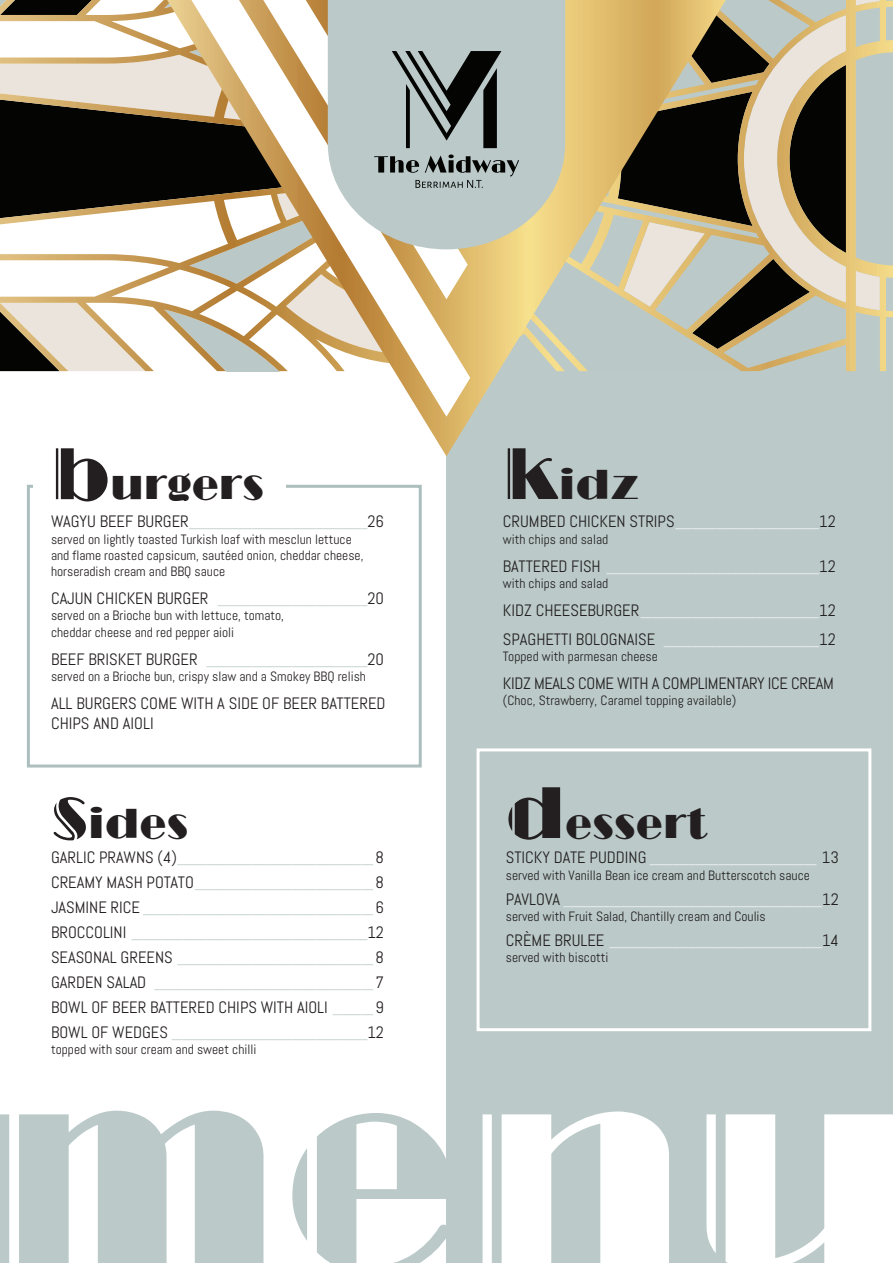
<style>
.page{position:relative;width:893px;height:1263px;background:#fff}
.page>*{position:absolute;margin:0;border:0;box-sizing:border-box;transform-origin:0 0}
.t1{font:43.35px "LTC Broadway";color:#231f20}
.t2{font:16.5px/19.8px "Abel";color:#231f20}
.t3{font:16.5px "Abel";letter-spacing:-.02em;color:#231f20}
.t4{font:13.5px/16.2px "Abel";color:#231f20}
.t5{font:10.5px "Abel";color:#acbebd}
.t6{font:10.5px "Abel";color:#fff}
.s1{font-family:"LTC Broadway Engraved";font-size:75px}
.s2{font-size:16.5px;color:#231f20}
.s3{font-size:10.5px;color:#acbebd}
</style>
<div class="page">
<div style="left:446px;top:371px;width:447px;height:892px;background:#bbcac9"></div>
<svg style="left:846px;top:0;width:47px;height:371px;background:#cccbb0"></svg>
<svg style="left:217px;top:371px;width:509px;height:85px"></svg>
<svg style="left:0;top:0;width:846px;height:371px"></svg>
<svg style="left:483px;top:1111px;width:410px;height:152px"></svg>
<svg style="left:0;top:1111px;width:454px;height:152px;fill:#bbcac9"></svg>
<div style="left:27px;top:485px;width:395px;height:282px;border:3px solid #acbebd"></div>
<div style="left:34px;top:466px;width:252px;height:32px;background:#fff"></div>
<div style="left:477px;top:748px;width:394px;height:283px;border:3px solid #fff"></div>
<h1 class="t1" style="left:51px;top:459px;width:215px"><span class="s1">b</span>urgers</h1>
<p class="t5" style="left:51px;top:517px;width:334px"><span class="s2">WAGYU BEEF BURGER</span>_______________________________<span class="s2">26</span></p>
<p class="t4" style="left:51px;top:531px;width:314px">served on lightly toasted Turkish loaf with mesclun lettuce and flame roasted capsicum, sautéed onion, cheddar cheese, horseradish cream and BBQ sauce</p>
<p class="t5" style="left:51px;top:594px;width:334px"><span class="s2">CAJUN CHICKEN BURGER</span> __________________________<span class="s2">20</span></p>
<p class="t4" style="left:51px;top:608px;width:235px">served on a Brioche bun with lettuce, tomato, cheddar cheese and red pepper aioli</p>
<p class="t5" style="left:51px;top:655px;width:334px"><span class="s2">BEEF BRISKET BURGER</span> ____________________________<span class="s2">20</span></p>
<p class="t4" style="left:51px;top:668px;width:316px">served on a Brioche bun, crispy slaw and a Smokey BBQ relish</p>
<h2 class="t2" style="left:51px;top:694px;width:336px">ALL BURGERS COME WITH A SIDE OF BEER BATTERED<br>CHIPS AND AIOLI</h2>
<h1 class="t1" style="left:51px;top:798px;width:139px"><span class="s1">s</span>ides</h1>
<p class="t5" style="left:51px;top:853px;width:334px"><span class="s2">GARLIC PRAWNS (4)</span>__________________________________ <span class="s2">8</span></p>
<p class="t5" style="left:51px;top:878px;width:335px"><span class="s2">CREAMY MASH POTATO</span>_______________________________ <span class="s2">8</span></p>
<p class="t5" style="left:51px;top:903px;width:335px"><span class="s2">JASMINE RICE</span> ________________________________________ <span class="s2">6</span></p>
<p class="t5" style="left:51px;top:928px;width:335px"><span class="s2">BROCCOLINI</span> _________________________________________<span class="s2">12</span></p>
<p class="t5" style="left:51px;top:953px;width:335px"><span class="s2">SEASONAL GREENS</span> __________________________________ <span class="s2">8</span></p>
<p class="t5" style="left:51px;top:978px;width:335px"><span class="s2">GARDEN SALAD</span> ______________________________________ <span class="s2">7</span></p>
<h2 class="t2" style="left:51px;top:997px;width:335px">BOWL OF BEER BATTERED CHIPS WITH AIOLI <span class="s3">_______</span> 9</h2>
<p class="t5" style="left:51px;top:1028px;width:335px"><span class="s2">BOWL OF WEDGES</span> __________________________________<span class="s2">12</span></p>
<p class="t4" style="left:51px;top:1041px;width:207px">topped with sour cream and sweet chilli</p>
<h1 class="t1" style="left:503px;top:459px;width:138px"><span class="s1">k</span>idz</h1>
<p class="t6" style="left:503px;top:517px;width:334px"><span class="s2">CRUMBED CHICKEN STRIPS</span>_________________________<span class="s2">12</span></p>
<p class="t4" style="left:503px;top:531px;width:107px">with chips and salad</p>
<p class="t6" style="left:503px;top:561px;width:334px"><span class="s2">BATTERED FISH</span> _____________________________________<span class="s2">12</span></p>
<p class="t4" style="left:503px;top:575px;width:107px">with chips and salad</p>
<p class="t6" style="left:503px;top:606px;width:334px"><span class="s2">KIDZ CHEESEBURGER</span> _______________________________<span class="s2">12</span></p>
<p class="t6" style="left:503px;top:634px;width:335px"><span class="s2">SPAGHETTI BOLOGNAISE</span> ___________________________<span class="s2">12</span></p>
<p class="t4" style="left:503px;top:648px;width:157px">Topped with parmesan cheese</p>
<h2 class="t3" style="left:503px;top:673px;width:333px">KIDZ MEALS COME WITH A COMPLIMENTARY ICE CREAM</h2>
<p class="t4" style="left:503px;top:693px;width:235px">(Choc, Strawberry, Caramel topping available)</p>
<h1 class="t1" style="left:506px;top:798px;width:204px"><span class="s1">d</span>essert</h1>
<p class="t6" style="left:506px;top:853px;width:334px"><span class="s2">STICKY DATE PUDDING</span> _____________________________ <span class="s2">13</span></p>
<p class="t4" style="left:506px;top:867px;width:306px">served with Vanilla Bean ice cream and Butterscotch sauce</p>
<p class="t6" style="left:506px;top:894px;width:334px"><span class="s2">PAVLOVA</span> _____________________________________________<span class="s2">12</span></p>
<p class="t4" style="left:506px;top:908px;width:261px">served with Fruit Salad, Chantilly cream and Coulis</p>
<p class="t6" style="left:506px;top:936px;width:334px"><span class="s2">CRÈME BRULEE</span> _____________________________________<span class="s2">14</span></p>
<p class="t4" style="left:506px;top:949px;width:104px">served with biscotti</p>
</div>
